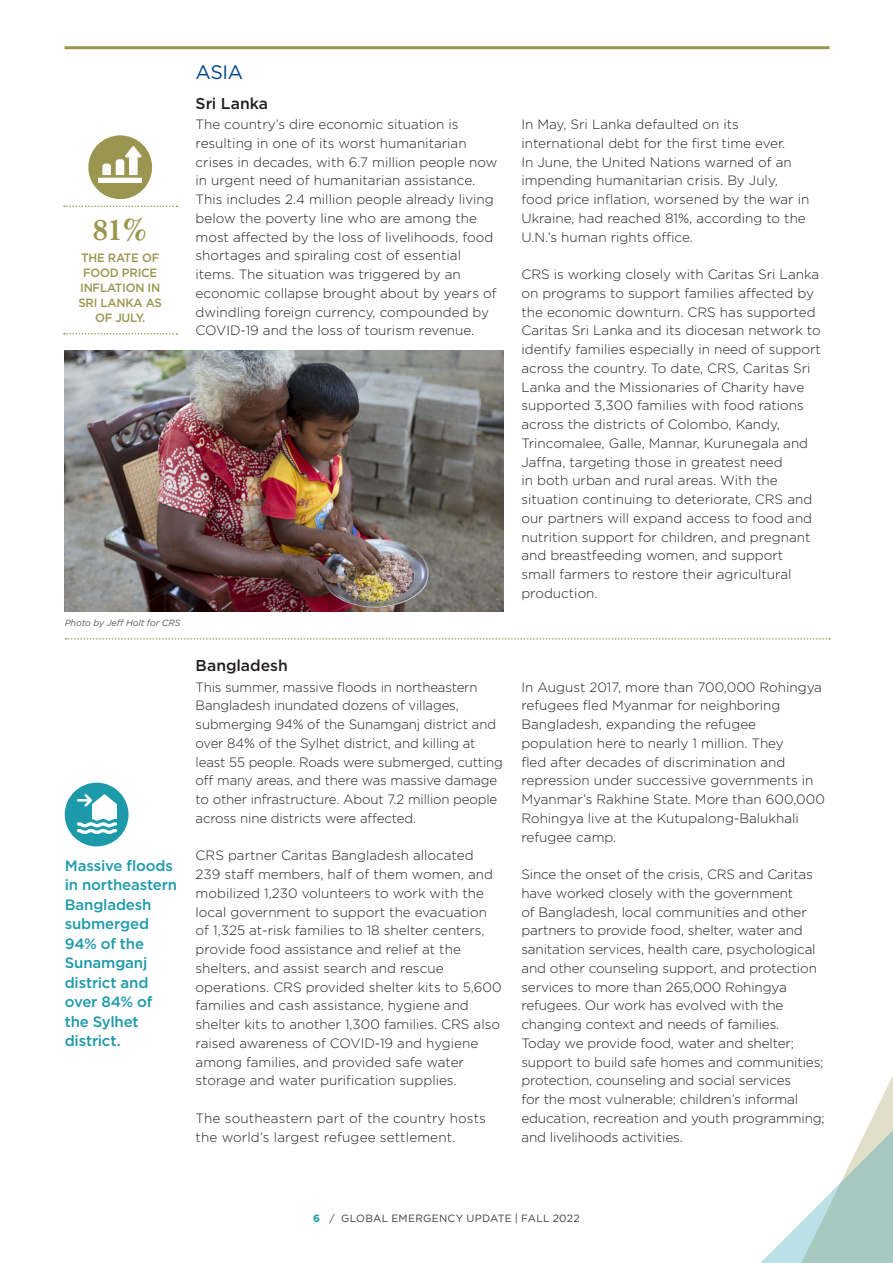
<style>
.page{position:relative;width:893px;height:1263px;background:#fff}
.page>*{position:absolute;margin:0;border:0;box-sizing:border-box;transform-origin:0 0}
.Main_head_baskervill{font:700 30px "New Baskerville Std";color:#9b964f}
.H1_A{font:19.5px "Gotham";color:#01468b}
.t1{font:500 15.75px "Gotham";color:#231f20}
.M_Pull_quote_no_quot{font:500 15px/19.5px "Gotham";letter-spacing:-.01em;color:#1d9aaa}
.Body_copy{font:300 13.5px/18.8px "Gotham";color:#231f20}
.Body_1{font:500 12px/15px "Gotham";letter-spacing:-.02em;color:#9b964f;text-align:center}
.t2{font:10.5px "Gotham";letter-spacing:.02em;color:#3e3e3f}
.Photo_caption{font:italic 9px "Gotham";letter-spacing:-.01em;color:#57585a}
.s1{font-weight:700;color:#1d9aaa}
</style>
<div class="page">
<svg style="left:760px;top:1076px;width:133px;height:187px"></svg>
<svg style="left:65px;top:638px;width:765px;height:2px"></svg>
<hr style="left:65px;top:46px;width:765px;height:3px;background:#9b964f">
<img style="left:65px;top:351px;width:438px;height:261px">
<div style="left:65px;top:783px;width:64px;height:63px;background:#1d9aaa;border-radius:50%"></div>
<img style="left:77px;top:794px;width:39px;height:40px">
<svg style="left:64px;top:206px;width:113px;height:1px"></svg>
<svg style="left:64px;top:333px;width:113px;height:2px"></svg>
<div style="left:88px;top:135px;width:64px;height:64px;background:#9b964f;border-radius:50%"></div>
<img style="left:98px;top:147px;width:44px;height:35px">
<p class="Main_head_baskervill" style="left:93px;top:213px;width:56px">81%</p>
<p class="Body_1" style="left:78px;top:250px;width:85px">THE RATE OF<br>FOOD PRICE<br>INFLATION IN<br>SRI LANKA AS<br>OF JULY.</p>
<p class="Photo_caption" style="left:65px;top:617px;width:117px">Photo by Jeff Holt for CRS</p>
<p class="M_Pull_quote_no_quot" style="left:65px;top:855px;width:114px">Massive floods in northeastern<br>Bangladesh submerged<br>94% of the<br>Sunamganj district and over 84% of the Sylhet district.</p>
<p class="H1_A" style="left:196px;top:60px;width:49px">ASIA</p>
<h2 class="t1" style="left:196px;top:93px;width:74px">Sri Lanka</h2>
<p class="Body_copy" style="left:196px;top:114px;width:303px">The country’s dire economic situation is resulting in one of its worst humanitarian crises in decades, with 6.7 million people now in urgent need of humanitarian assistance.<br>This includes 2.4 million people already living below the poverty line who are among the most affected by the loss of livelihoods, food shortages and spiraling cost of essential items. The situation was triggered by an economic collapse brought about by years of dwindling foreign currency, compounded by COVID-19 and the loss of tourism revenue.</p>
<p class="Body_copy" style="left:521px;top:114px;width:289px">In May, Sri Lanka defaulted on its international debt for the first time ever.<br>In June, the United Nations warned of an impending humanitarian crisis. By July, food price inflation, worsened by the war in Ukraine, had reached 81%, according to the U.N.’s human rights office.</p>
<p class="Body_copy" style="left:521px;top:264px;width:301px">CRS is working closely with Caritas Sri Lanka on programs to support families affected by the economic downturn. CRS has supported Caritas Sri Lanka and its diocesan network to identify families especially in need of support across the country. To date, CRS, Caritas Sri Lanka and the Missionaries of Charity have supported 3,300 families with food rations across the districts of Colombo, Kandy, Trincomalee, Galle, Mannar, Kurunegala and Jaffna, targeting those in greatest need<br>in both urban and rural areas. With the situation continuing to deteriorate, CRS and our partners will expand access to food and nutrition support for children, and pregnant and breastfeeding women, and support<br>small farmers to restore their agricultural production.</p>
<h2 class="t1" style="left:196px;top:655px;width:94px">Bangladesh</h2>
<p class="Body_copy" style="left:196px;top:677px;width:309px">This summer, massive floods in northeastern Bangladesh inundated dozens of villages, submerging 94% of the Sunamganj district and over 84% of the Sylhet district, and killing at least 55 people. Roads were submerged, cutting off many areas, and there was massive damage to other infrastructure. About 7.2 million people across nine districts were affected.</p>
<p class="Body_copy" style="left:196px;top:846px;width:308px">CRS partner Caritas Bangladesh allocated<br>239 staff members, half of them women, and mobilized 1,230 volunteers to work with the local government to support the evacuation of 1,325 at-risk families to 18 shelter centers, provide food assistance and relief at the shelters, and assist search and rescue operations. CRS provided shelter kits to 5,600 families and cash assistance, hygiene and shelter kits to another 1,300 families. CRS also raised awareness of COVID-19 and hygiene among families, and provided safe water storage and water purification supplies.</p>
<p class="Body_copy" style="left:196px;top:1108px;width:292px">The southeastern part of the country hosts the world’s largest refugee settlement.</p>
<p class="Body_copy" style="left:521px;top:677px;width:305px">In August 2017, more than 700,000 Rohingya refugees fled Myanmar for neighboring Bangladesh, expanding the refugee population here to nearly 1 million. They<br>fled after decades of discrimination and repression under successive governments in Myanmar’s Rakhine State. More than 600,000<br>Rohingya live at the Kutupalong‑Balukhali refugee camp.</p>
<p class="Body_copy" style="left:521px;top:864px;width:305px">Since the onset of the crisis, CRS and Caritas have worked closely with the government<br>of Bangladesh, local communities and other partners to provide food, shelter, water and sanitation services, health care, psychological and other counseling support, and protection services to more than 265,000 Rohingya refugees. Our work has evolved with the changing context and needs of families.<br>Today we provide food, water and shelter; support to build safe homes and communities; protection, counseling and social services<br>for the most vulnerable; children’s informal education, recreation and youth programming; and livelihoods activities.</p>
<p class="t2" style="left:313px;top:1212px;width:268px"><span class="s1">6</span> / GLOBAL EMERGENCY UPDATE | FALL 2022</p>
</div>
